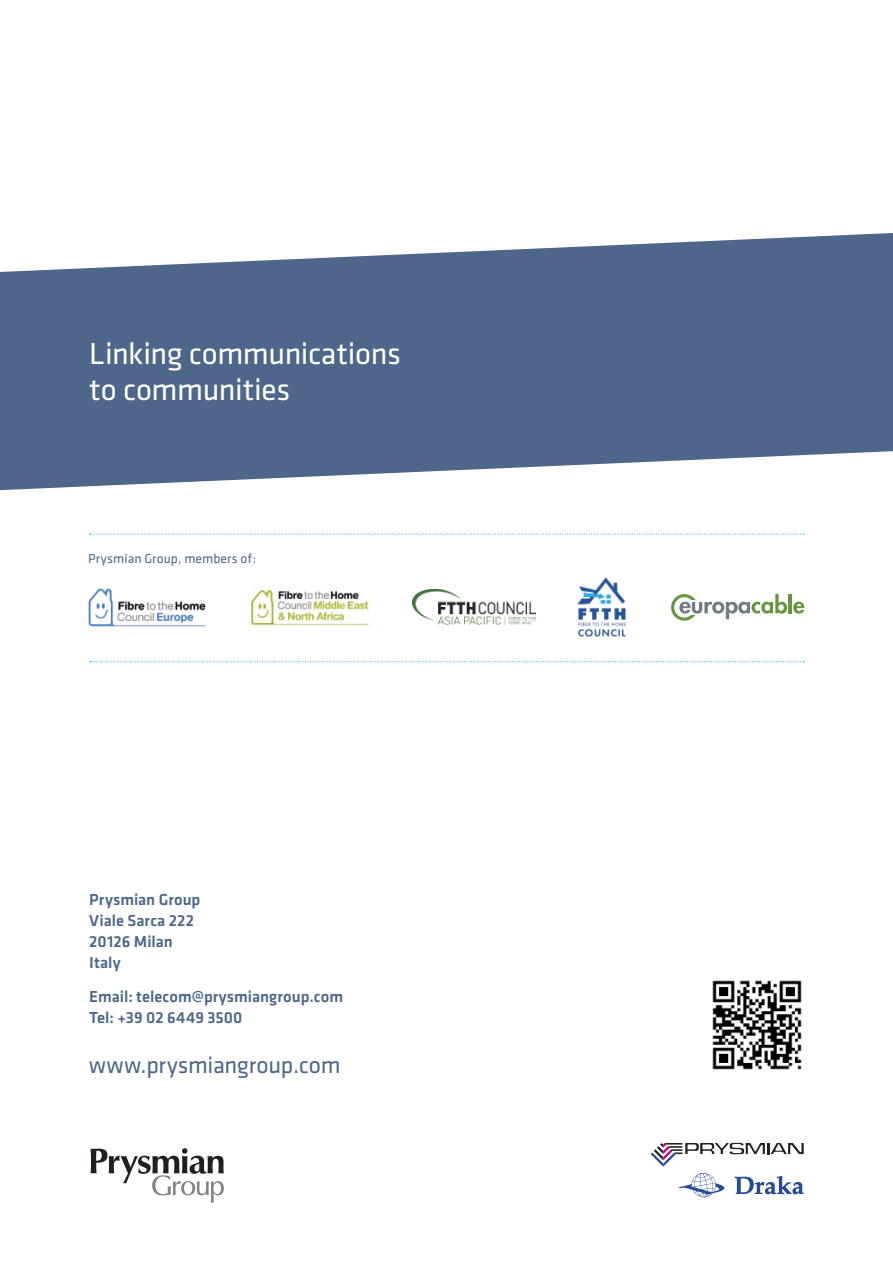
<style>
.page{position:relative;width:893px;height:1263px;background:#fff}
.page>*{position:absolute;margin:0;border:0;box-sizing:border-box;transform-origin:0 0}
.t1{font:31.5px/36px "Klavika";letter-spacing:-.01em;color:#fff}
.t2{font:24px "Klavika";letter-spacing:-.01em;color:#4d6689}
.t3{font:500 16.5px/21px "Klavika";color:#4d6689}
.t4{font:13.5px "Klavika";letter-spacing:.005em;color:#4d6689}
</style>
<div class="page">
<svg style="left:0;top:233px;width:893px;height:258px;fill:#4d6689"></svg>
<svg style="left:91px;top:1148px;width:133px;height:55px"></svg>
<svg style="left:651px;top:1143px;width:153px;height:24px"></svg>
<svg style="left:678px;top:1173px;width:46px;height:24px"></svg>
<svg style="left:735px;top:1176px;width:69px;height:18px"></svg>
<img style="left:577px;top:577px;width:49px;height:60px">
<svg style="left:90px;top:661px;width:714px;height:1px"></svg>
<svg style="left:90px;top:534px;width:714px;height:1px"></svg>
<img style="left:88px;top:588px;width:118px;height:39px">
<img style="left:249px;top:586px;width:121px;height:41px">
<hr style="left:789px;top:594px;width:3px;height:19px;background:#699540">
<svg style="left:793px;top:602px;width:11px;height:12px"></svg>
<svg style="left:671px;top:594px;width:116px;height:27px"></svg>
<img style="left:412px;top:590px;width:124px;height:35px">
<img style="left:712px;top:980px;width:90px;height:90px">
<h1 class="t1" style="left:89px;top:338px;width:313px">Linking communications to communities</h1>
<p class="t4" style="left:88px;top:553px;width:169px">Prysmian Group, members of:</p>
<p class="t3" style="left:89px;top:891px;width:113px">Prysmian Group<br>Viale Sarca 222<br>20126 Milan<br>Italy</p>
<p class="t3" style="left:89px;top:988px;width:255px">Email: telecom@prysmiangroup.com<br>Tel: +39 02 6449 3500</p>
<h2 class="t2" style="left:89px;top:1054px;width:253px">www.prysmiangroup.com</h2>
</div>
